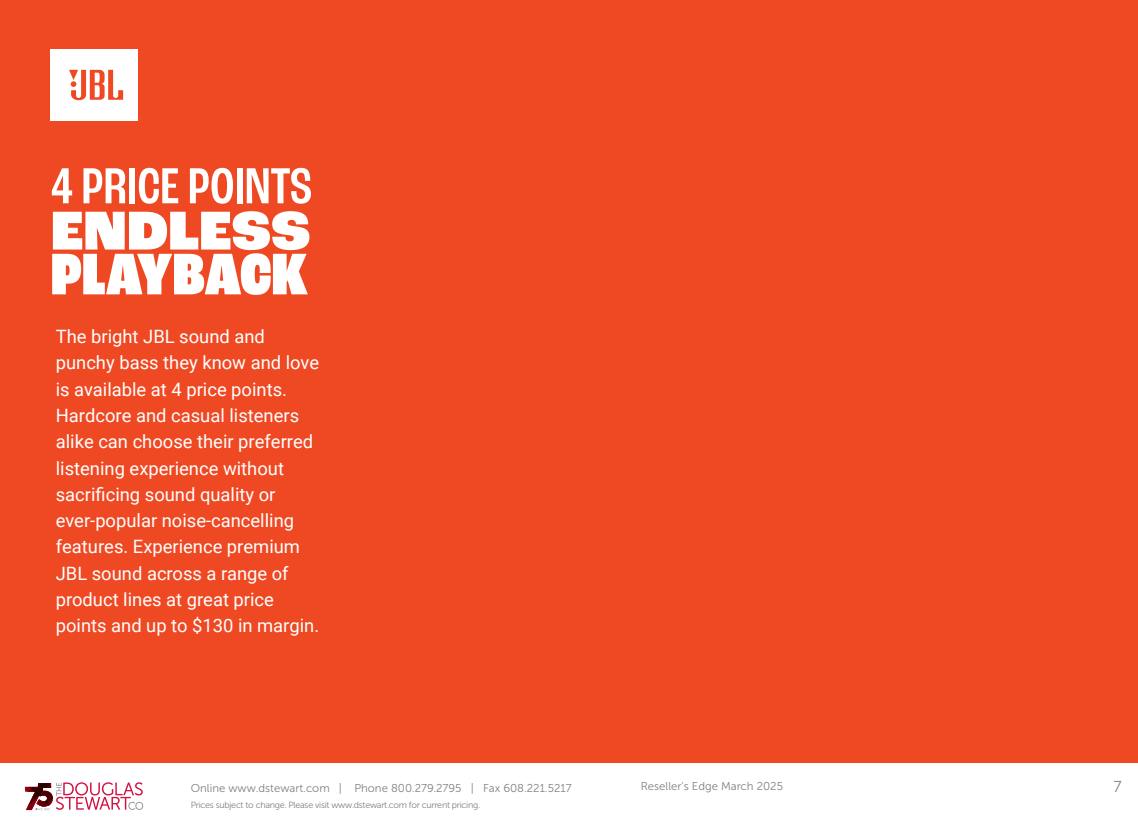
<style>
.page{position:relative;width:1138px;height:823px;background:#fff}
.page>*{position:absolute;margin:0;border:0;box-sizing:border-box;transform-origin:0 0}
.t1{font:900 condensed 61.6px "Roc Grotesk";color:#fff}
.t2{font:900 57.4px "Roc Grotesk";color:#fff}
.t3{font:500 condensed 53.2px "Roc Grotesk";color:#fff}
.t4{font:18.38px/26.2px "Roboto";color:#fff}
.t5{font:15.75px "Museo Sans 300";color:#808080}
.t6{font:11.38px "Museo Sans 300";color:#808080}
.t7{font:8.92px "Museo Sans 300";letter-spacing:-.03em;color:#808080}
</style>
<div class="page">
<div style="left:0;top:0;width:1138px;height:770px;background:#ef4923"></div>
<div style="left:51px;top:49px;width:87px;height:72px;background:#fff"></div>
<svg style="left:69px;top:70px;width:54px;height:30px"></svg>
<div style="left:0;top:763px;width:1138px;height:59px;background:#fff"></div>
<svg style="left:25px;top:782px;width:118px;height:28px"></svg>
<h3 class="t3" style="left:51px;top:155px;width:263px">4 PRICE POINTS</h3>
<h2 class="t2" style="left:51px;top:195px;width:261px">ENDLESS</h2>
<h1 class="t1" style="left:51px;top:236px;width:259px">PLAYBACK</h1>
<p class="t4" style="left:56px;top:323px;width:265px">The bright JBL sound and punchy bass they know and love is available at 4 price points.<br>Hardcore and casual listeners alike can choose their preferred listening experience without sacrificing sound quality or ever-popular noise-cancelling features. Experience premium<br>JBL sound across a range of product lines at great price points and up to $130 in margin.</p>
<p class="t6" style="left:191px;top:782px;width:382px">Online www.dstewart.com | Phone 800.279.2795 | Fax 608.221.5217</p>
<p class="t6" style="left:640px;top:780px;width:144px">Reseller's Edge March 2025</p>
<p class="t5" style="left:1113px;top:778px;width:10px">7</p>
<p class="t7" style="left:191px;top:800px;width:291px">Prices subject to change. Please visit www.dstewart.com for current pricing.</p>
</div>
